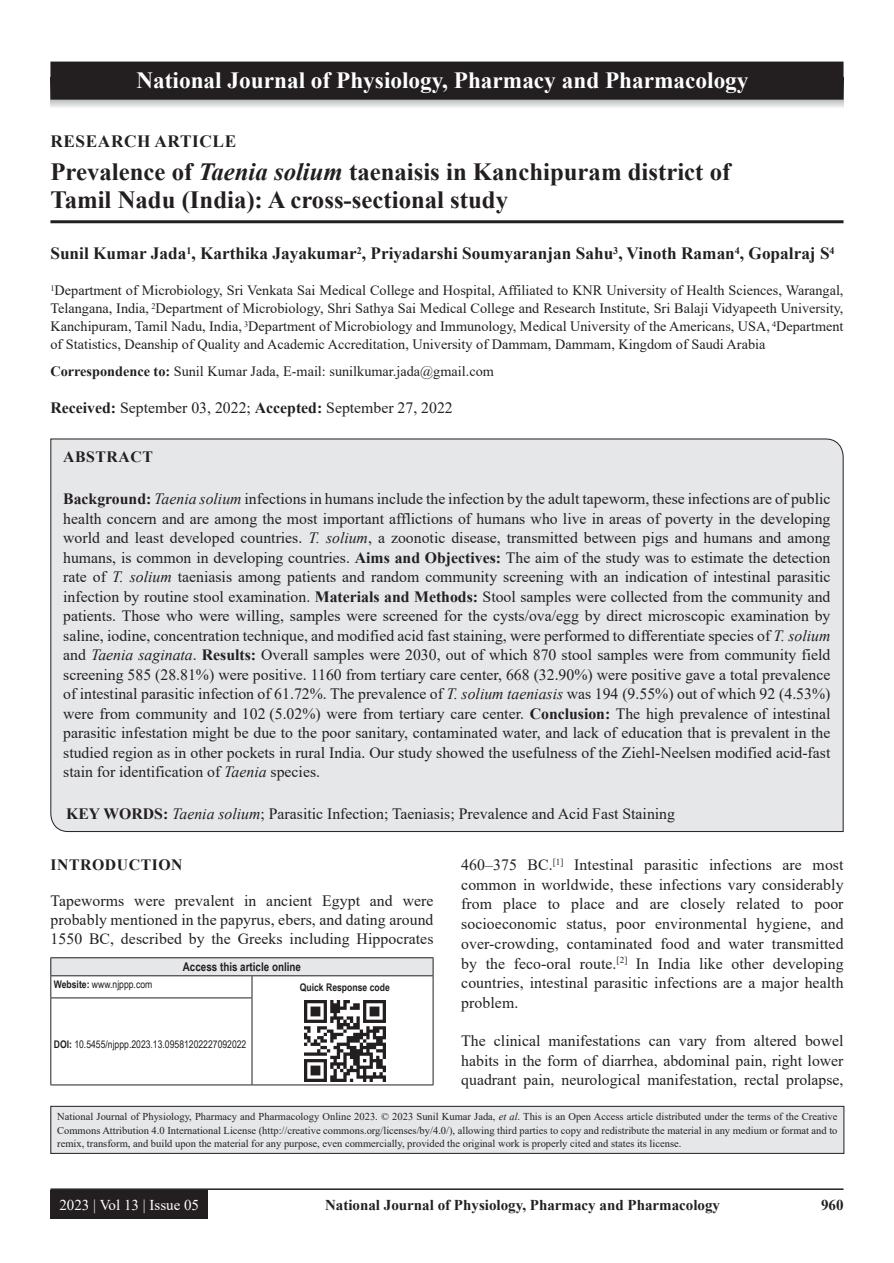
<style>
.page{position:relative;width:894px;height:1263px;background:#fff}
.page>*{position:absolute;margin:0;border:0;box-sizing:border-box;transform-origin:0 0}
.AT{font:700 24.75px/28.5px "Times New Roman";color:#231f20}
.JN_1{font:700 23.25px "Times New Roman";color:#fff}
.AU{font:700 17.25px "Times New Roman";color:#231f20}
.AH{font:700 17.25px "Times New Roman";letter-spacing:.035em;color:#231f20}
.ABS{font:15.75px/19.5px "Times New Roman";color:#231f20;text-align:justify}
.TX{font:15.75px/19.8px "Times New Roman";letter-spacing:.005em;color:#231f20;text-align:justify}
.KWD{font:15.75px "Times New Roman";color:#231f20}
.HIS{font:15.75px "Times New Roman";color:#231f20}
.ABSH{font:700 15.75px "Times New Roman";letter-spacing:.035em;color:#231f20}
.RF{font:700 15px "Times New Roman";color:#231f20}
.RF_VOL{font:15px "Times New Roman";color:#fff}
.AFF{font:14.25px/18px "Times New Roman";color:#231f20;text-align:justify}
.ADD{font:14.25px "Times New Roman";color:#231f20}
.AAO{font:700 12px "Arial Narrow";color:#231f20}
.JN_TX{font:10.5px/13.5px "Times New Roman";color:#231f20;text-align:justify}
.DOI{font:10.5px "Arial Narrow";color:#231f20}
.Web{font:10.5px "Arial Narrow";color:#231f20}
.QR{font:700 10.5px "Arial Narrow";color:#231f20}
.s1{font-style:italic}
.s2{font-weight:700}
</style>
<div class="page">
<hr style="left:50px;top:1188px;width:793px;height:1px;background:#231f20">
<div style="left:50px;top:1190px;width:158px;height:28px;background:#231f20"></div>
<hr style="left:50px;top:220px;width:793px;height:3px;background:#231f20">
<div style="left:50px;top:438px;width:793px;height:394px;background:#e6e7e9"></div>
<div style="left:51px;top:957px;width:382px;height:18px;background:#e6e7e9"></div>
<svg style="left:251px;top:976px;width:1px;height:21px"></svg>
<hr style="left:50px;top:997px;width:202px;height:1px;background:#231f20">
<hr style="left:50px;top:998px;width:1px;height:86px;background:#231f20">
<hr style="left:251px;top:998px;width:1px;height:86px;background:#231f20">
<hr style="left:50px;top:1084px;width:202px;height:1px;background:#231f20">
<hr style="left:432px;top:998px;width:1px;height:86px;background:#231f20">
<hr style="left:252px;top:1084px;width:181px;height:1px;background:#231f20">
<hr style="left:50px;top:957px;width:202px;height:1px;background:#231f20">
<hr style="left:252px;top:957px;width:181px;height:1px;background:#231f20">
<svg style="left:50px;top:958px;width:1px;height:39px"></svg>
<svg style="left:432px;top:958px;width:1px;height:40px"></svg>
<hr style="left:50px;top:975px;width:202px;height:1px;background:#231f20">
<hr style="left:252px;top:975px;width:181px;height:1px;background:#231f20">
<img style="left:304px;top:1000px;width:81px;height:81px">
<div style="left:51px;top:1106px;width:792px;height:47px;background:#e6e7e9"></div>
<div style="left:50px;top:1106px;width:794px;height:47px;border:1px solid #231f20"></div>
<svg style="left:51px;top:100px;width:792px;height:8px;background:#d9dadc"></svg>
<div style="left:51px;top:62px;width:791px;height:37px;background:#231f20"></div>
<div style="left:50px;top:62px;width:793px;height:38px;border:2px solid #231f20"></div>
<p class="JN_1" style="left:136px;top:64px;width:613px">National Journal of Physiology, Pharmacy and Pharmacology</p>
<p class="AH" style="left:50px;top:128px;width:187px">RESEARCH ARTICLE</p>
<p class="AT" style="left:50px;top:156px;width:681px">Prevalence of <span class="s1">Taenia solium</span> taenaisis in Kanchipuram district of<br>Tamil Nadu (India): A cross-sectional study</p>
<p class="AU" style="left:50px;top:241px;width:785px">Sunil Kumar Jada<sup>1</sup>, Karthika Jayakumar<sup>2</sup>, Priyadarshi Soumyaranjan Sahu<sup>3</sup>, Vinoth Raman<sup>4</sup>, Gopalraj S<sup>4</sup></p>
<p class="AFF" style="left:50px;top:281px;width:794px"><sup>1</sup>Department of Microbiology, Sri Venkata Sai Medical College and Hospital, Affiliated to KNR University of Health Sciences, Warangal, Telangana, India, <sup>2</sup>Department of Microbiology, Shri Sathya Sai Medical College and Research Institute, Sri Balaji Vidyapeeth University, Kanchipuram, Tamil Nadu, India, <sup>3</sup>Department of Microbiology and Immunology, Medical University of the Americans, USA, <sup>4</sup>Department of Statistics, Deanship of Quality and Academic Accreditation, University of Dammam, Dammam, Kingdom of Saudi Arabia</p>
<p class="ADD" style="left:50px;top:361px;width:445px"><span class="s2">Correspondence to:</span> Sunil Kumar Jada, E-mail: sunilkumar.jada@gmail.com</p>
<p class="HIS" style="left:50px;top:397px;width:403px"><span class="s2">Received:</span> September 03, 2022; <span class="s2">Accepted:</span> September 27, 2022</p>
<p class="ABSH" style="left:63px;top:445px;width:91px">ABSTRACT</p>
<p class="ABS" style="left:63px;top:488px;width:768px"><span class="s2">Background:</span> <span class="s1">Taenia solium</span> infections in humans include the infection by the adult tapeworm, these infections are of public health concern and are among the most important afflictions of humans who live in areas of poverty in the developing world and least developed countries. <span class="s1">T. solium</span>, a zoonotic disease, transmitted between pigs and humans and among humans, is common in developing countries. <span class="s2">Aims and Objectives:</span> The aim of the study was to estimate the detection rate of <span class="s1">T. solium</span> taeniasis among patients and random community screening with an indication of intestinal parasitic infection by routine stool examination. <span class="s2">Materials and Methods:</span> Stool samples were collected from the community and patients. Those who were willing, samples were screened for the cysts/ova/egg by direct microscopic examination by saline, iodine, concentration technique, and modified acid fast staining, were performed to differentiate species of <span class="s1">T. solium </span>and <span class="s1">Taenia saginata</span>. <span class="s2">Results:</span> Overall samples were 2030, out of which 870 stool samples were from community field screening 585 (28.81%) were positive. 1160 from tertiary care center, 668 (32.90%) were positive gave a total prevalence of intestinal parasitic infection of 61.72%. The prevalence of <span class="s1">T. solium taeniasis</span> was 194 (9.55%) out of which 92 (4.53%) were from community and 102 (5.02%) were from tertiary care center. <span class="s2">Conclusion:</span> The high prevalence of intestinal parasitic infestation might be due to the poor sanitary, contaminated water, and lack of education that is prevalent in the studied region as in other pockets in rural India. Our study showed the usefulness of the Ziehl-Neelsen modified acid-fast stain for identification of <span class="s1">Taenia</span> species.</p>
<p class="KWD" style="left:66px;top:802px;width:610px"><span class="s2">KEY WORDS:</span> <span class="s1">Taenia solium</span>; Parasitic Infection; Taeniasis; Prevalence and Acid Fast Staining</p>
<h1 class="ABSH" style="left:50px;top:853px;width:134px">INTRODUCTION</h1>
<p class="TX" style="left:50px;top:891px;width:384px;line-height:18.8px">Tapeworms were prevalent in ancient Egypt and were probably mentioned in the papyrus, ebers, and dating around 1550 BC, described by the Greeks including Hippocrates</p>
<p class="AAO" style="left:183px;top:958px;width:120px">Access this article online</p>
<p class="Web" style="left:54px;top:976px;width:100px"><span class="s2">Website:</span> www.njppp.com</p>
<p class="QR" style="left:300px;top:979px;width:91px">Quick Response code</p>
<p class="TX" style="left:461px;top:854px;width:384px">460–375 BC.<sup>[1]</sup> Intestinal parasitic infections are most common in worldwide, these infections vary considerably from place to place and are closely related to poor socioeconomic status, poor environmental hygiene, and over-crowding, contaminated food and water transmitted by the feco-oral route.<sup>[2]</sup> In India like other developing countries, intestinal parasitic infections are a major health problem.</p>
<p class="TX" style="left:461px;top:1030px;width:383px">The clinical manifestations can vary from altered bowel habits in the form of diarrhea, abdominal pain, right lower quadrant pain, neurological manifestation, rectal prolapse,</p>
<p class="DOI" style="left:54px;top:1036px;width:194px"><span class="s2">DOI:</span> 10.5455/njppp.2023.13.09581202227092022</p>
<p class="JN_TX" style="left:57px;top:1109px;width:781px">National Journal of Physiology, Pharmacy and Pharmacology Online 2023. © 2023 Sunil Kumar Jada, <span class="s1">et al</span>. This is an Open Access article distributed under the terms of the Creative Commons Attribution 4.0 International License (http://creative commons.org/licenses/by/4.0/), allowing third parties to copy and redistribute the material in any medium or format and to remix, transform, and build upon the material for any purpose, even commercially, provided the original work is properly cited and states its license.</p>
<p class="RF_VOL" style="left:59px;top:1193px;width:141px">2023 | Vol 13 | Issue 05</p>
<p class="RF" style="left:325px;top:1194px;width:396px">National Journal of Physiology, Pharmacy and Pharmacology</p>
<p class="RF" style="left:820px;top:1194px;width:24px">960</p>
</div>
